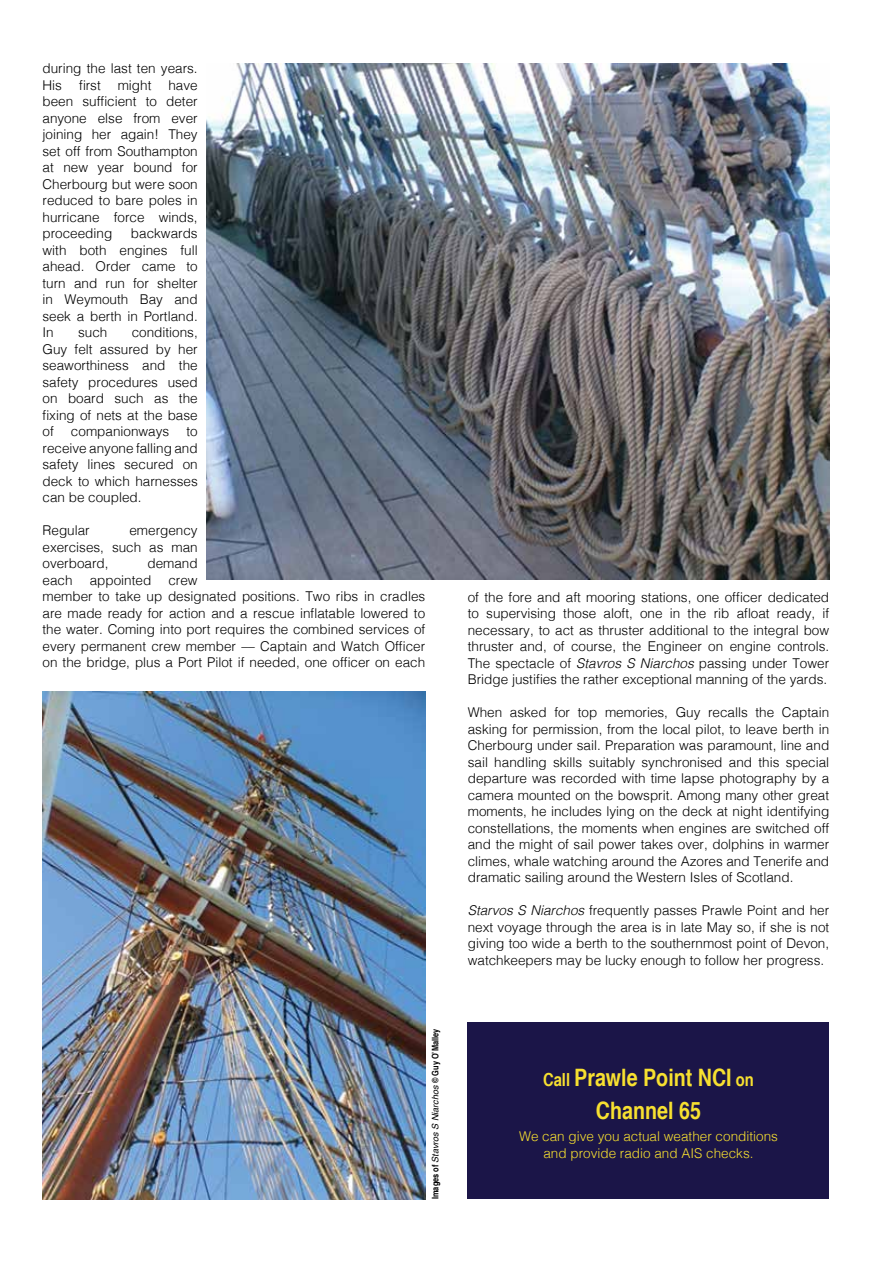
<style>
.page{position:relative;width:893px;height:1263px;background:#fff}
.page>*{position:absolute;margin:0;border:0;box-sizing:border-box;transform-origin:0 0}
.t1{font:700 condensed 24px/33px "Helvetica";color:#f7e030;text-align:center}
.t2{font:300 13.5px/16.5px "Helvetica";color:#000;text-align:justify}
.t3{font:300 13.5px/16.5px "Helvetica";color:#f7e030;text-align:center}
.t4{font:700 condensed 9px "Helvetica";color:#000}
.s1{font-weight:400;font-style:italic;font-stretch:normal}
.s2{font-style:italic}
.s3{font-size:18px}
</style>
<div class="page">
<img style="left:206px;top:64px;width:623px;height:515px">
<img style="left:43px;top:691px;width:382px;height:508px">
<div style="left:468px;top:1023px;width:361px;height:176px;background:#1b1548"></div>
<p class="t2" style="left:43px;top:59px;width:157px">during the last ten years.<br>His</p>
<p class="t2" style="left:79px;top:76px;width:23px">first</p>
<p class="t2" style="left:118px;top:76px;width:35px">might</p>
<p class="t2" style="left:43px;top:76px;width:157px;text-indent:126px">have been sufficient to deter anyone else from ever joining her again! They set off from Southampton at new year bound for Cherbourg but were soon reduced to bare poles in hurricane force winds, proceeding</p>
<p class="t2" style="left:43px;top:224px;width:157px;text-indent:88px">backwards with both engines full ahead. Order came to turn and run for shelter in Weymouth Bay and seek a berth in Portland.<br>In</p>
<p class="t2" style="left:43px;top:323px;width:157px;text-indent:89px">conditions, Guy felt assured by her seaworthiness and the safety procedures used on board such as the fixing of nets at the base of</p>
<p class="t2" style="left:78px;top:323px;width:31px">such</p>
<p class="t2" style="left:71px;top:422px;width:100px">companionways</p>
<p class="t2" style="left:43px;top:422px;width:157px;text-indent:144px">to receive anyone falling and safety lines secured on deck to which harnesses can be coupled.</p>
<p class="t2" style="left:43px;top:521px;width:49px">Regular</p>
<p class="t2" style="left:43px;top:521px;width:157px;text-indent:87px">emergency exercises, such as man overboard,</p>
<p class="t2" style="left:147px;top:554px;width:52px">demand</p>
<p class="t2" style="left:43px;top:571px;width:32px">each</p>
<p class="t2" style="left:90px;top:571px;width:63px">appointed</p>
<p class="t2" style="left:43px;top:571px;width:384px;text-align:left;text-indent:126px">crew<br>member to take up designated positions. Two ribs in cradles are made ready for action and a rescue inflatable lowered to the water. Coming into port requires the combined services of every permanent crew member –– Captain and Watch Officer on the bridge, plus a Port Pilot if needed, one officer on each</p>
<p class="t4" style="left:430px;top:1199px;width:172px;rotate:-90deg">Images of <span class="s1">Stavros S Niarchos</span> © Guy O’Malley</p>
<p class="t2" style="left:468px;top:588px;width:363px">of the fore and aft mooring stations, one officer dedicated to supervising those aloft, one in the rib afloat ready, if necessary, to act as thruster additional to the integral bow thruster and, of course, the Engineer on engine controls.<br>The spectacle of <span class="s2">Stavros S Niarchos</span> passing under Tower Bridge justifies the rather exceptional manning of the yards.</p>
<p class="t2" style="left:468px;top:703px;width:363px">When asked for top memories, Guy recalls the Captain asking for permission, from the local pilot, to leave berth in Cherbourg under sail. Preparation was paramount, line and sail handling skills suitably synchronised and this special departure was recorded with time lapse photography by a camera mounted on the bowsprit. Among many other great moments, he includes lying on the deck at night identifying constellations, the moments when engines are switched off and the might of sail power takes over, dolphins in warmer climes, whale watching around the Azores and Tenerife and dramatic sailing around the Western Isles of Scotland.</p>
<p class="t2" style="left:468px;top:901px;width:363px"><span class="s2">Starvos S Niarchos</span> frequently passes Prawle Point and her next voyage through the area is in late May so, if she is not giving too wide a berth to the southernmost point of Devon, watchkeepers may be lucky enough to follow her progress.</p>
<h1 class="t1" style="left:543px;top:1060px;width:212px"><span class="s3">Call</span> Prawle Point NCI <span class="s3">on<br></span>Channel 65</h1>
<p class="t3" style="left:519px;top:1127px;width:260px">We can give you actual weather conditions and provide radio and AIS checks.</p>
</div>
